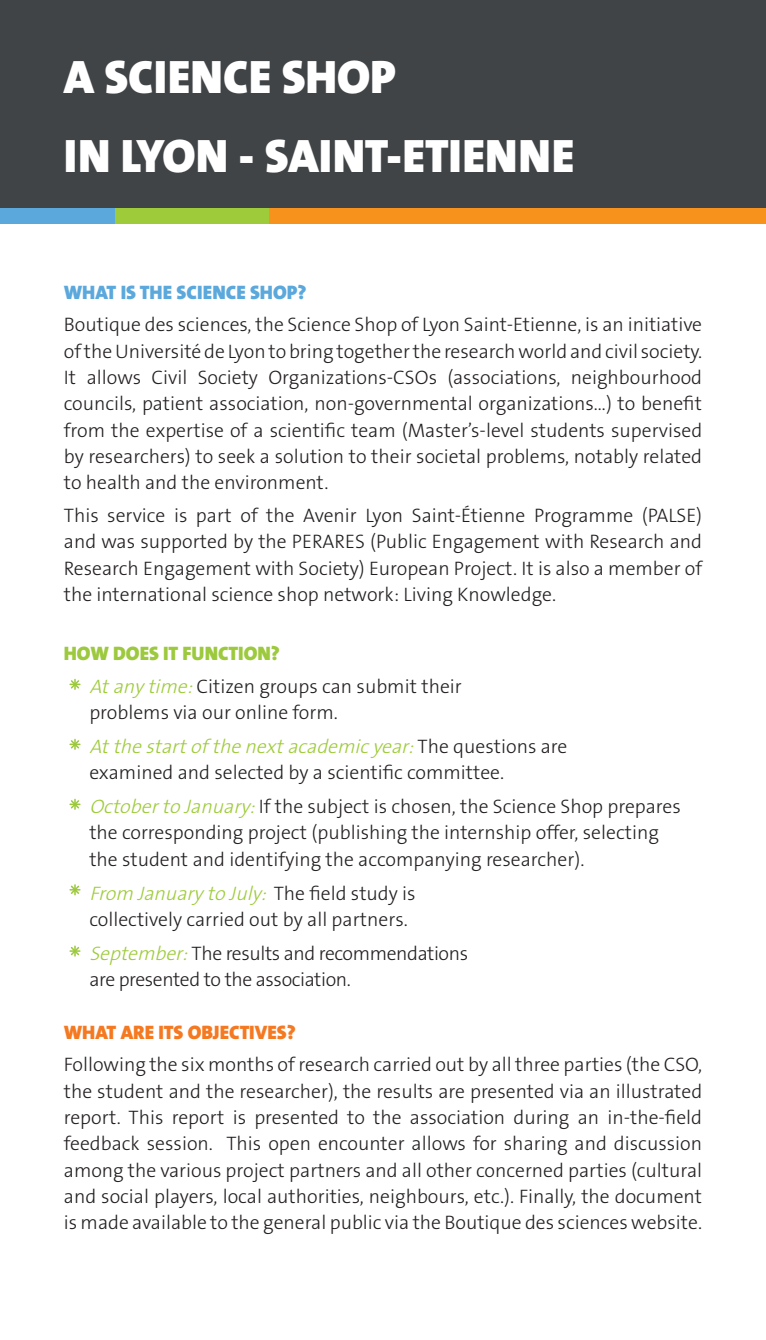
<style>
.page{position:relative;width:766px;height:1340px;background:#fff}
.page>*{position:absolute;margin:0;border:0;box-sizing:border-box;transform-origin:0 0}
.t1{font:900 47.25px/79.6px "The Sans B9";color:#fff}
.t2{font:300 19.57px/26.3px "The Sans B3";color:#231f20}
.t3{font:300 19.57px/26.3px "The Sans B3";letter-spacing:-.02em;color:#231f20}
.t4{font:900 19.57px "The Sans B9";color:#5ba8dc}
.t5{font:900 19.57px "The Sans B9";color:#f47921}
.t6{font:900 19.57px "The Sans B9";color:#9cc93d}
.s1{font-style:italic;color:#9ecb3a}
</style>
<div class="page">
<div style="left:0;top:0;width:765px;height:216px;background:#414446"></div>
<div style="left:0;top:208px;width:116px;height:16px;background:#5ba8dc"></div>
<div style="left:115px;top:208px;width:154px;height:16px;background:#9ecb3a"></div>
<div style="left:269px;top:208px;width:496px;height:16px;background:#f7931d"></div>
<svg style="left:69px;top:678px;width:12px;height:12px"></svg>
<svg style="left:69px;top:738px;width:12px;height:12px"></svg>
<svg style="left:69px;top:798px;width:12px;height:12px"></svg>
<svg style="left:69px;top:884px;width:12px;height:11px"></svg>
<svg style="left:69px;top:945px;width:12px;height:11px"></svg>
<h1 class="t1" style="left:64px;top:38px;width:410px">A SCIENCE SHOP<br>IN LYON - SAINT-ETIENNE</h1>
<p class="t4" style="left:64px;top:281px;width:244px">WHAT IS THE SCIENCE SHOP?</p>
<p class="t2" style="left:64px;top:312px;width:639px;text-align:justify">Boutique des sciences, the Science Shop of Lyon Saint-Etienne, is an initiative of the Université de Lyon to bring together the research world and civil society.<br>It allows Civil Society Organizations-CSOs (associations, neighbourhood councils, patient association, non-governmental organizations…) to benefit from the expertise of a scientific team (Master’s-level students supervised by researchers) to seek a solution to their societal problems, notably related to health and the environment.</p>
<p class="t2" style="left:64px;top:503px;width:639px;text-align:justify">This service is part of the Avenir Lyon Saint-Étienne Programme (PALSE) and was supported by the PERARES (Public Engagement with Research and Research Engagement with Society) European Project. It is also a member of the international science shop network: Living Knowledge.</p>
<p class="t6" style="left:64px;top:643px;width:217px">HOW DOES IT FUNCTION?</p>
<p class="t2" style="left:89px;top:674px;width:374px"><span class="s1">Atany time:</span>Citizen groups can submit their problems via our online form.</p>
<p class="t2" style="left:89px;top:734px;width:479px"><span class="s1">Atthe startof the nextacademicyear:</span>T h e q u e s t i o n s a r e examined and selected by a scientific committee.</p>
<p class="t2" style="left:89px;top:794px;width:593px"><span class="s1">Octoberto January:</span>If the subject is chosen, the Science Shop prepares the corresponding project (publishing the internship offer, selecting the student and identifying the accompanying researcher).</p>
<p class="t2" style="left:89px;top:880px;width:328px"><span class="s1">From January to July:</span> T h e fi e l d st u dy i s collectively carried out by all partners.</p>
<p class="t3" style="left:89px;top:940px;width:380px"><span class="s1">September:</span>The results and recommendations are presented to the association.</p>
<p class="t5" style="left:64px;top:1021px;width:233px">WHAT ARE ITS OBJECTIVES?</p>
<p class="t2" style="left:64px;top:1052px;width:639px;text-align:justify">Following the six months of research carried out by all three parties (the CSO, the student and the researcher), the results are presented via an illustrated report. This report is presented to the association during an in-the-field feedback session. This open encounter allows for sharing and discussion among the various project partners and all other concerned parties (cultural and social players, local authorities, neighbours, etc.). Finally, the document is made available to the general public via the Boutique des sciences website.</p>
</div>
